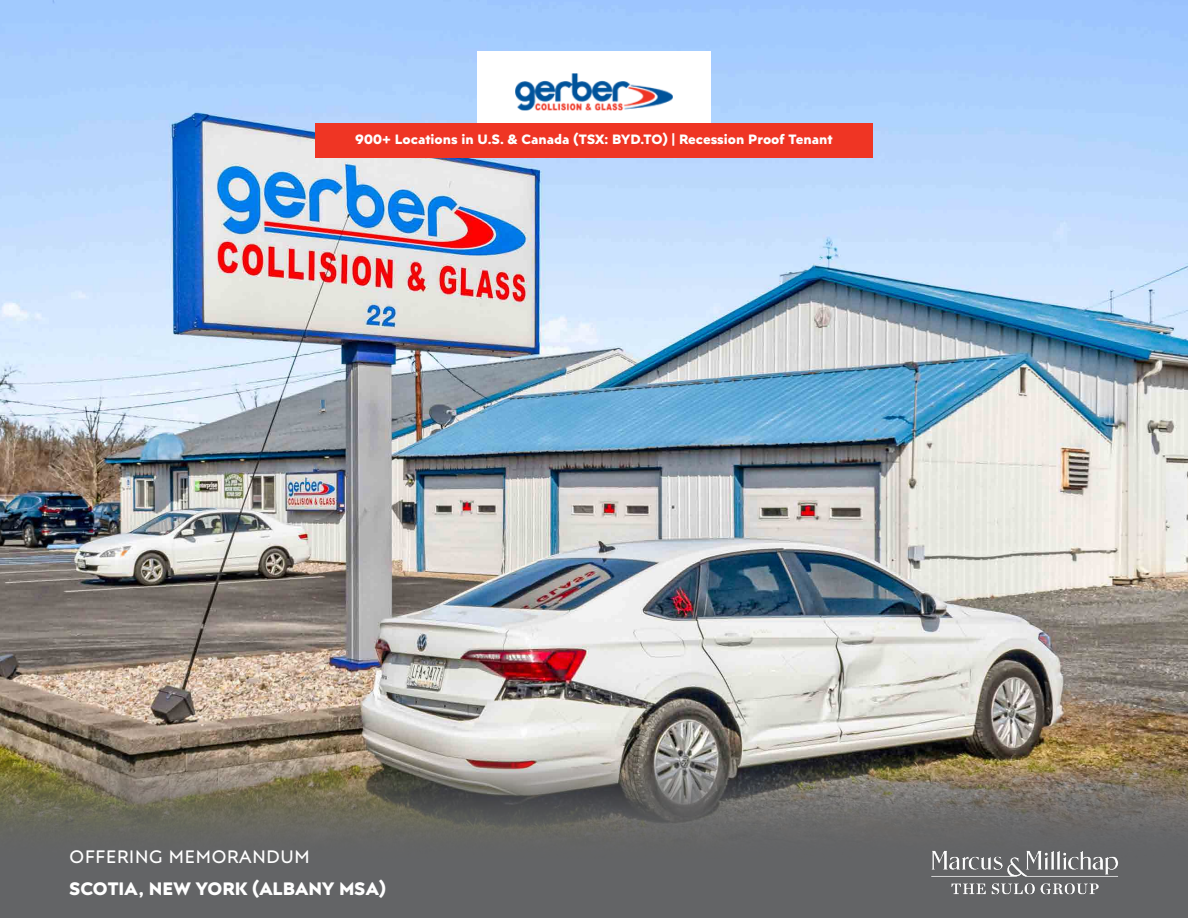
<style>
.page{position:relative;width:1188px;height:918px;background:#fff}
.page>*{position:absolute;margin:0;border:0;box-sizing:border-box;transform-origin:0 0}
.t1{font:700 18px "Posterama Text";color:#fff}
.t2{font:18px "Posterama Text";letter-spacing:.04em;color:#fff}
.t3{font:700 13.5px "Posterama Text";color:#fff}
</style>
<div class="page">
<img style="left:0;top:0;width:1188px;height:754px">
<div style="left:477px;top:52px;width:234px;height:81px;background:#fff"></div>
<svg style="left:0;top:754px;width:1188px;height:164px;background:#6c6a64"></svg>
<img style="left:928px;top:848px;width:192px;height:49px">
<div style="left:316px;top:123px;width:557px;height:35px;background:#ef3524"></div>
<img style="left:515px;top:73px;width:158px;height:38px">
<p class="t3" style="left:355px;top:130px;width:479px">900+ Locations in U.S. &amp; Canada (TSX: BYD.TO) | Recession Proof Tenant</p>
<h1 class="t2" style="left:70px;top:845px;width:242px">OFFERING MEMORANDUM</h1>
<h1 class="t1" style="left:70px;top:876px;width:318px">SCOTIA, NEW YORK (ALBANY MSA)</h1>
</div>
